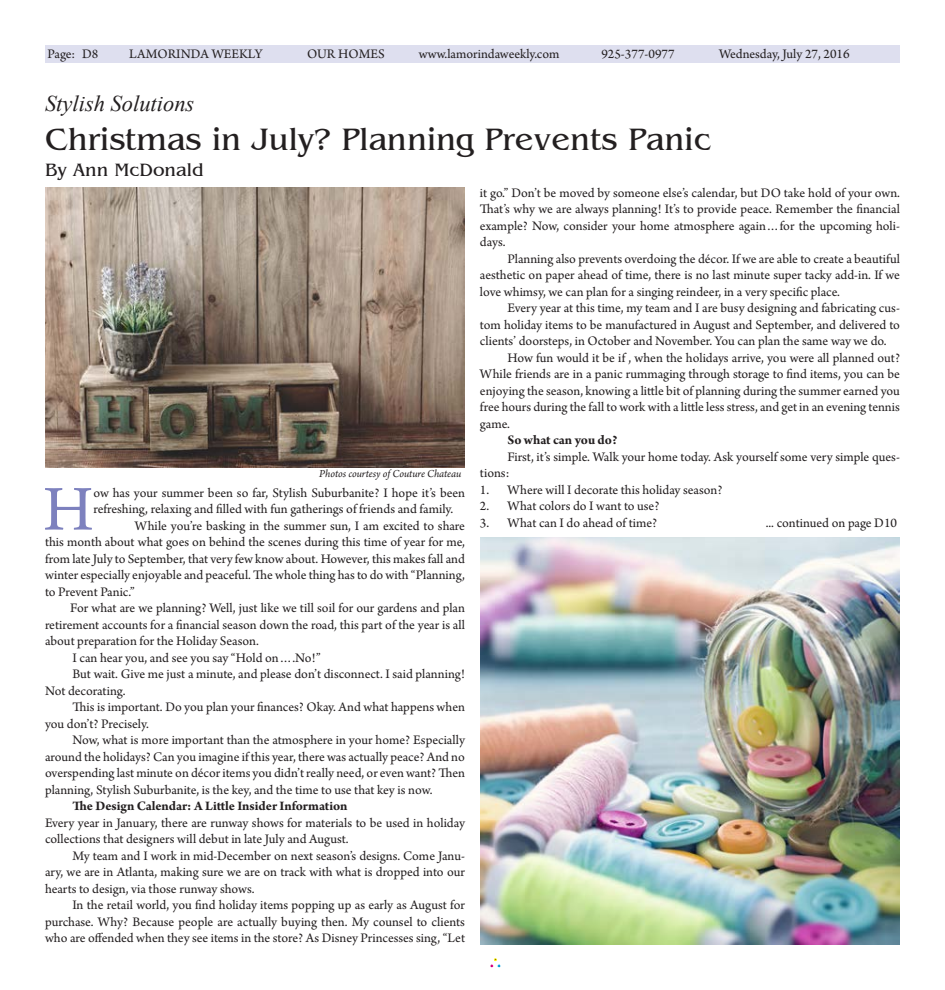
<style>
.page{position:relative;width:945px;height:990px;background:#fff}
.page>*{position:absolute;margin:0;border:0;box-sizing:border-box;transform-origin:0 0}
.t1{font:67.12px "Arno Pro";color:#7d81be}
.t2{font:32.5px "Benguiat";color:#231f20}
.t3{font:italic 22.5px "Times New Roman";color:#231f20}
.t4{font:18.75px "Benguiat";color:#231f20}
.t5{font:13.75px/16.5px "Arno Pro";color:#231f20;text-align:justify}
.t6{font:700 13.75px "Arno Pro";letter-spacing:-.005em;color:#231f20}
.t7{font:italic 11.25px "Arno Pro";letter-spacing:-.005em;color:#231f20}
</style>
<div class="page">
<div style="left:490px;top:958px;width:11px;height:10px;border:1px solid #fff"></div>
<div style="left:45px;top:45px;width:855px;height:17px;background:#dedfef"></div>
<img style="left:481px;top:537px;width:419px;height:408px">
<img style="left:45px;top:187px;width:419px;height:281px">
<p class="t5" style="left:48px;top:47px;width:52px">Page: D8</p>
<p class="t5" style="left:129px;top:47px;width:135px">LAMORINDA WEEKLY</p>
<p class="t5" style="left:307px;top:47px;width:79px">OUR HOMES</p>
<p class="t5" style="left:419px;top:47px;width:142px">www.lamorindaweekly.com</p>
<p class="t5" style="left:601px;top:47px;width:75px">925-377-0977</p>
<p class="t5" style="left:719px;top:47px;width:132px">Wednesday, July 27, 2016</p>
<h3 class="t3" style="left:45px;top:88px;width:151px">Stylish Solutions</h3>
<h2 class="t2" style="left:45px;top:122px;width:668px">Christmas in July? Planning Prevents Panic</h2>
<h3 class="t4" style="left:45px;top:160px;width:160px">By Ann McDonald</h3>
<p class="t7" style="left:319px;top:468px;width:143px">Photos courtesy of Couture Chateau</p>
<h1 class="t1" style="left:43px;top:471px;width:52px">H</h1>
<p class="t5" style="left:93px;top:485px;width:373px">ow has your summer been so far, Stylish Suburbanite? I hope it’s been</p>
<p class="t5" style="left:93px;top:501px;width:361px">refreshing, relaxing and filled with fun gatherings of friends and family.</p>
<p class="t5" style="left:135px;top:518px;width:332px">While you’re basking in the summer sun, I am excited to share</p>
<p class="t5" style="left:45px;top:534px;width:422px">this month about what goes on behind the scenes during this time of year for me,</p>
<p class="t5" style="left:45px;top:551px;width:421px">from late July to September, that very few know about. However, this makes fall and</p>
<p class="t5" style="left:45px;top:567px;width:421px">winter especially enjoyable and peaceful. The whole thing has to do with “Planning,</p>
<p class="t5" style="left:45px;top:584px;width:91px">to Prevent Panic.”</p>
<p class="t5" style="left:70px;top:600px;width:396px">For what are we planning? Well, just like we till soil for our gardens and plan</p>
<p class="t5" style="left:45px;top:617px;width:422px">retirement accounts for a financial season down the road, this part of the year is all</p>
<p class="t5" style="left:45px;top:633px;width:215px">about preparation for the Holiday Season.</p>
<p class="t5" style="left:73px;top:650px;width:250px">I can hear you, and see you say “Hold on….No!”</p>
<p class="t5" style="left:73px;top:666px;width:394px">But wait. Give me just a minute, and please don’t disconnect. I said planning!</p>
<p class="t5" style="left:45px;top:683px;width:82px">Not decorating.</p>
<p class="t5" style="left:73px;top:699px;width:394px">This is important. Do you plan your finances? Okay. And what happens when</p>
<p class="t5" style="left:45px;top:716px;width:105px">you don’t? Precisely.</p>
<p class="t5" style="left:73px;top:732px;width:394px">Now, what is more important than the atmosphere in your home? Especially</p>
<p class="t5" style="left:45px;top:749px;width:421px">around the holidays? Can you imagine if this year, there was actually peace? And no</p>
<p class="t5" style="left:45px;top:765px;width:421px">overspending last minute on décor items you didn’t really need, or even want? Then</p>
<p class="t5" style="left:45px;top:782px;width:389px">planning, Stylish Suburbanite, is the key, and the time to use that key is now.</p>
<p class="t6" style="left:73px;top:798px;width:277px">The Design Calendar: A Little Insider Information</p>
<p class="t5" style="left:45px;top:815px;width:421px">Every year in January, there are runway shows for materials to be used in holiday collections that designers will debut in late July and August.</p>
<p class="t5" style="left:45px;top:848px;width:422px;text-indent:28px">My team and I work in mid-December on next season’s designs. Come Janu&shy;ary, we are in Atlanta, making sure we are on track with what is dropped into our hearts to design, via those runway shows.</p>
<p class="t5" style="left:45px;top:897px;width:422px;text-indent:28px">In the retail world, you find holiday items popping up as early as August for purchase. Why? Because people are actually buying then. My counsel to clients who are offended when they see items in the store? As Disney Princesses sing, “Let</p>
<p class="t5" style="left:480px;top:185px;width:421px">it go.” Don’t be moved by someone else’s calendar, but DO take hold of your own.<br>That’s why we are always planning! It’s to provide peace. Remember the financial example? Now, consider your home atmosphere again…for the upcoming holi&shy;days.</p>
<p class="t5" style="left:480px;top:251px;width:422px;text-indent:28px">Planning also prevents overdoing the décor. If we are able to create a beautiful aesthetic on paper ahead of time, there is no last minute super tacky add-in. If we love whimsy, we can plan for a singing reindeer, in a very specific place.</p>
<p class="t5" style="left:507px;top:300px;width:394px">Every year at this time, my team and I are busy designing and fabricating cus-</p>
<p class="t5" style="left:480px;top:317px;width:422px">tom holiday items to be manufactured in August and September, and delivered to</p>
<p class="t5" style="left:480px;top:333px;width:408px">clients’ doorsteps, in October and November. You can plan the same way we do.</p>
<p class="t5" style="left:507px;top:350px;width:394px">How fun would it be if , when the holidays arrive, you were all planned out?</p>
<p class="t5" style="left:480px;top:366px;width:421px">While friends are in a panic rummaging through storage to find items, you can be</p>
<p class="t5" style="left:480px;top:383px;width:422px">enjoying the season, knowing a little bit of planning during the summer earned you</p>
<p class="t5" style="left:480px;top:399px;width:421px">free hours during the fall to work with a little less stress, and get in an evening tennis</p>
<p class="t5" style="left:480px;top:416px;width:32px">game.</p>
<p class="t6" style="left:507px;top:432px;width:111px">So what can you do?</p>
<p class="t5" style="left:480px;top:449px;width:421px;text-indent:28px">First, it’s simple. Walk your home today. Ask yourself some very simple ques&shy;tions:</p>
<p class="t5" style="left:480px;top:482px;width:244px">1. Where will I decorate this holiday season?</p>
<p class="t5" style="left:480px;top:498px;width:181px">2. What colors do I want to use?</p>
<p class="t5" style="left:480px;top:515px;width:179px">3. What can I do ahead of time?</p>
<p class="t5" style="left:766px;top:515px;width:133px">... continued on page D10</p>
</div>
